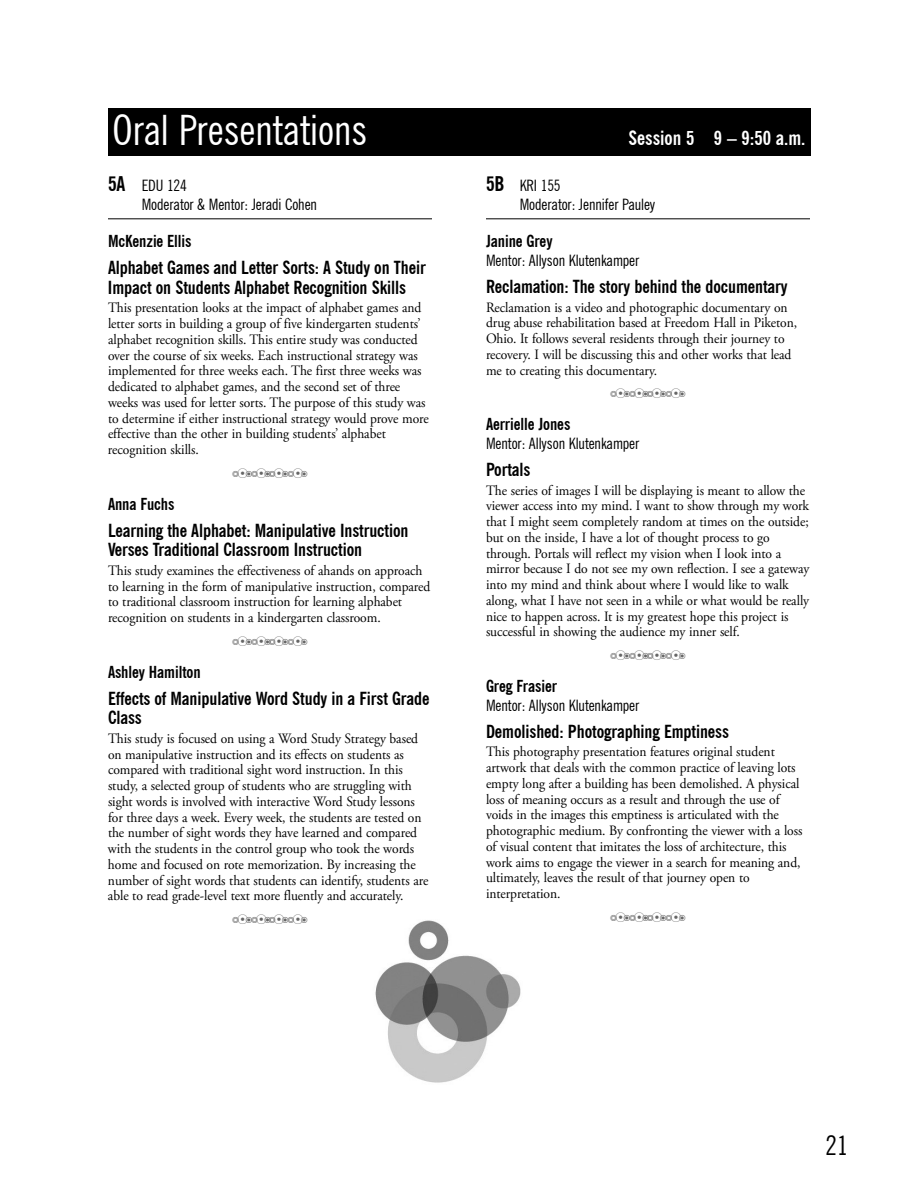
<style>
.page{position:relative;width:918px;height:1188px;background:#fff}
.page>*{position:absolute;margin:0;border:0;box-sizing:border-box;transform-origin:0 0}
.t1{font:condensed 42px "News Gothic BT";color:#fff}
.t2{font:condensed 27px "News Gothic BT";color:#000}
.t3{font:700 condensed 19.5px "News Gothic BT";color:#fff}
.t4{font:700 condensed 18px/19.5px "News Gothic BT";letter-spacing:-.005em;color:#000}
.t5{font:700 condensed 16.5px "News Gothic BT";letter-spacing:-.005em;color:#000}
.t6{font:condensed 15.75px/18.8px "News Gothic BT";letter-spacing:-.005em;color:#000}
.t7{font:14.25px/15.8px "Adobe Garamond Pro";letter-spacing:-.005em;color:#000;scale:.95 1}
.t8{font:10.5px "Lucida Sans Unicode";color:#666}
.s1{font-weight:700;font-size:20.25px}
.s2{font-family:"MS Gothic"}
</style>
<div class="page">
<img style="left:375px;top:920px;width:146px;height:163px">
<hr style="left:486px;top:219px;width:324px;height:1px;background:#000">
<div style="left:108px;top:108px;width:702px;height:47px;background:#000"></div>
<hr style="left:108px;top:219px;width:324px;height:1px;background:#000">
<h1 class="t1" style="left:112px;top:105px;width:256px">Oral Presentations</h1>
<p class="t6" style="left:142px;top:176px;width:177px;text-indent:-34px"><span class="s1">5A</span> EDU 124<br>Moderator &amp; Mentor: Jeradi Cohen</p>
<p class="t5" style="left:108px;top:231px;width:85px">McKenzie Ellis</p>
<p class="t4" style="left:108px;top:258px;width:319px">Alphabet Games and Letter Sorts: A Study on Their<br>Impact on Students Alphabet Recognition Skills</p>
<p class="t7" style="left:108px;top:301px;width:339px">This presentation looks at the impact of alphabet games and letter sorts in building a group of five kindergarten students’ alphabet recognition skills. This entire study was conducted over the course of six weeks. Each instructional strategy was implemented for three weeks each. The first three weeks was dedicated to alphabet games, and the second set of three weeks was used for letter sorts. The purpose of this study was to determine if either instructional strategy would prove more effective than the other in building students’ alphabet recognition skills.</p>
<p class="t8" style="left:232px;top:465px;width:78px">◎<span class="s2">⦿</span>◉◎<span class="s2">⦿</span>◉◎<span class="s2">⦿</span>◉◎<span class="s2">⦿</span>◉</p>
<p class="t5" style="left:108px;top:494px;width:68px">Anna Fuchs</p>
<p class="t4" style="left:108px;top:520px;width:302px">Learning the Alphabet: Manipulative Instruction<br>Verses Traditional Classroom Instruction</p>
<p class="t7" style="left:108px;top:564px;width:341px">This study examines the effectiveness of ahands on approach to learning in the form of manipulative instruction, compared to traditional classroom instruction for learning alphabet recognition on students in a kindergarten classroom.</p>
<p class="t8" style="left:232px;top:633px;width:78px">◎<span class="s2">⦿</span>◉◎<span class="s2">⦿</span>◉◎<span class="s2">⦿</span>◉◎<span class="s2">⦿</span>◉</p>
<p class="t5" style="left:108px;top:662px;width:94px">Ashley Hamilton</p>
<p class="t4" style="left:108px;top:688px;width:323px">Effects of Manipulative Word Study in a First Grade<br>Class</p>
<p class="t7" style="left:108px;top:732px;width:339px">This study is focused on using a Word Study Strategy based on manipulative instruction and its effects on students as compared with traditional sight word instruction. In this study, a selected group of students who are struggling with sight words is involved with interactive Word Study lessons for three days a week. Every week, the students are tested on the number of sight words they have learned and compared with the students in the control group who took the words home and focused on rote memorization. By increasing the number of sight words that students can identify, students are able to read grade-level text more fluently and accurately.</p>
<p class="t8" style="left:232px;top:911px;width:78px">◎<span class="s2">⦿</span>◉◎<span class="s2">⦿</span>◉◎<span class="s2">⦿</span>◉◎<span class="s2">⦿</span>◉</p>
<h3 class="t3" style="left:628px;top:126px;width:179px">Session 5 9 – 9:50 a.m.</h3>
<p class="t6" style="left:520px;top:176px;width:137px;text-indent:-34px"><span class="s1">5B</span> KRI 155<br>Moderator: Jennifer Pauley</p>
<p class="t5" style="left:486px;top:231px;width:68px">Janine Grey</p>
<p class="t6" style="left:486px;top:251px;width:155px">Mentor: Allyson Klutenkamper</p>
<p class="t4" style="left:486px;top:277px;width:303px">Reclamation: The story behind the documentary</p>
<p class="t7" style="left:486px;top:301px;width:329px">Reclamation is a video and photographic documentary on drug abuse rehabilitation based at Freedom Hall in Piketon, Ohio. It follows several residents through their journey to recovery. I will be discussing this and other works that lead me to creating this documentary.</p>
<p class="t8" style="left:610px;top:386px;width:78px">◎<span class="s2">⦿</span>◉◎<span class="s2">⦿</span>◉◎<span class="s2">⦿</span>◉◎<span class="s2">⦿</span>◉</p>
<p class="t5" style="left:486px;top:414px;width:86px">Aerrielle Jones</p>
<p class="t6" style="left:486px;top:434px;width:155px">Mentor: Allyson Klutenkamper</p>
<p class="t4" style="left:486px;top:460px;width:46px">Portals</p>
<p class="t7" style="left:486px;top:484px;width:342px">The series of images I will be displaying is meant to allow the viewer access into my mind. I want to show through my work that I might seem completely random at times on the outside; but on the inside, I have a lot of thought process to go through. Portals will reflect my vision when I look into a mirror because I do not see my own reflection. I see a gateway into my mind and think about where I would like to walk along, what I have not seen in a while or what would be really nice to happen across. It is my greatest hope this project is successful in showing the audience my inner self.</p>
<p class="t8" style="left:610px;top:647px;width:78px">◎<span class="s2">⦿</span>◉◎<span class="s2">⦿</span>◉◎<span class="s2">⦿</span>◉◎<span class="s2">⦿</span>◉</p>
<p class="t5" style="left:486px;top:676px;width:73px">Greg Frasier</p>
<p class="t6" style="left:486px;top:696px;width:155px">Mentor: Allyson Klutenkamper</p>
<p class="t4" style="left:486px;top:721px;width:244px">Demolished: Photographing Emptiness</p>
<p class="t7" style="left:486px;top:745px;width:335px">This photography presentation features original student artwork that deals with the common practice of leaving lots empty long after a building has been demolished. A physical loss of meaning occurs as a result and through the use of voids in the images this emptiness is articulated with the photographic medium. By confronting the viewer with a loss of visual content that imitates the loss of architecture, this work aims to engage the viewer in a search for meaning and, ultimately, leaves the result of that journey open to interpretation.</p>
<p class="t8" style="left:610px;top:909px;width:78px">◎<span class="s2">⦿</span>◉◎<span class="s2">⦿</span>◉◎<span class="s2">⦿</span>◉◎<span class="s2">⦿</span>◉</p>
<h2 class="t2" style="left:826px;top:1129px;width:24px">21</h2>
</div>
